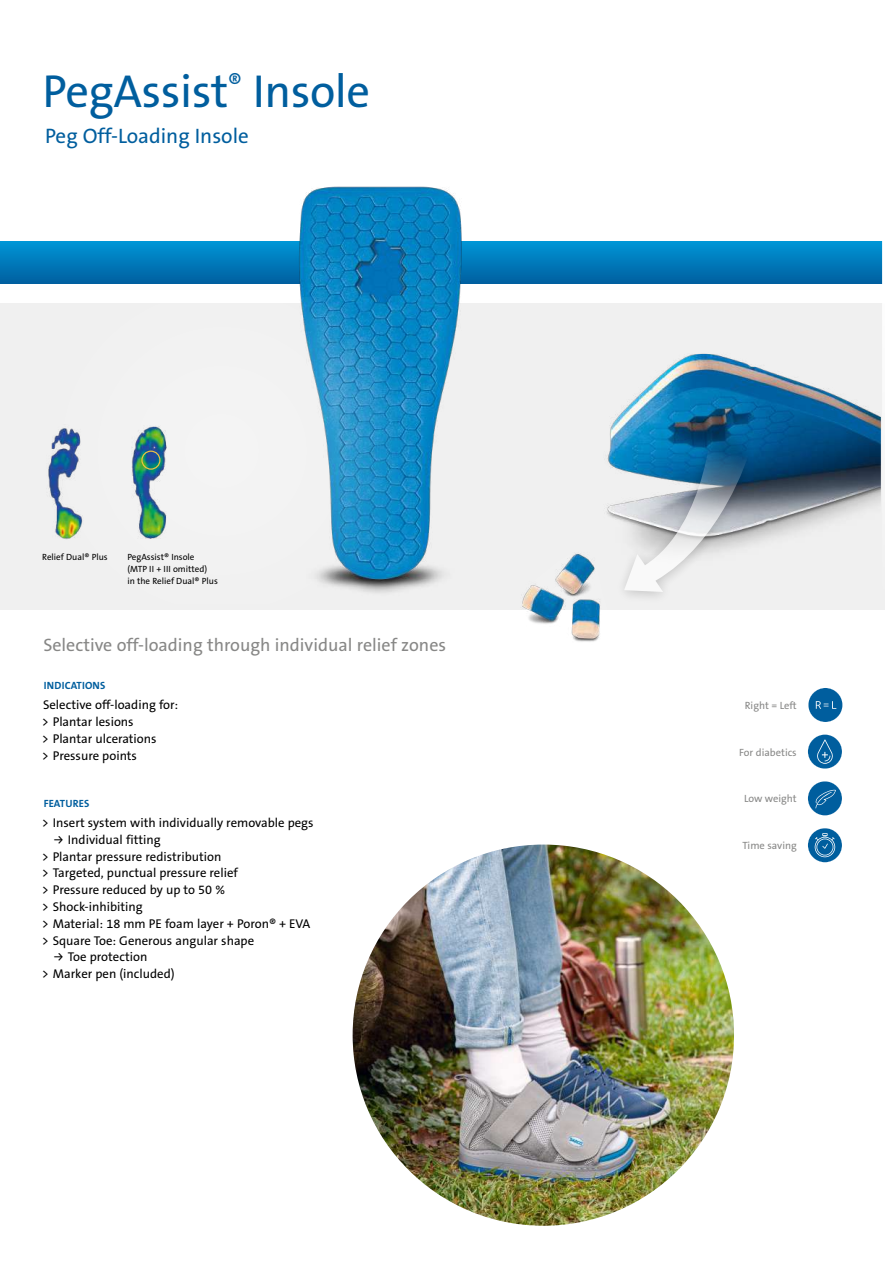
<style>
.page{position:relative;width:885px;height:1263px;background:#fff}
.page>*{position:absolute;margin:0;border:0;box-sizing:border-box;transform-origin:0 0}
.t1{font:46.5px "The Sans B Plus W5 Plain";letter-spacing:-.01em;color:#005e9e}
.t2{font:21px "The Sans B Plus W5 Plain";color:#005e9e}
.t3{font:18px "The Sans B Plus W5 Plain";color:#878786}
.t4{font:12.75px/16.8px "The Sans B Plus W5 Plain";color:#000}
.t5{font:10.5px "The Sans B Plus W5 Plain";color:#878786}
.t6{font:700 10.5px "The Sans B Plus W7";letter-spacing:.015em;color:#005e9e}
.t7{font:9px/12px "The Sans B Plus W5 Plain";color:#000}
.s1{font-family:"Fira Sans Condensed"}
</style>
<div class="page">
<div style="left:0;top:303px;width:884px;height:306px;background:#f0f0f0"></div>
<div style="left:0;top:241px;width:884px;height:43px;background:linear-gradient(to bottom,#0096d6,#005e9f)"></div>
<img style="left:283px;top:186px;width:195px;height:402px">
<div style="left:808px;top:688px;width:34px;height:34px;background:#005e9e;border-radius:50%"></div>
<svg style="left:815px;top:701px;width:21px;height:8px"></svg>
<div style="left:807px;top:735px;width:34px;height:34px;background:#005e9e;border-radius:50%"></div>
<svg style="left:817px;top:739px;width:16px;height:25px"></svg>
<div style="left:807px;top:781px;width:34px;height:34px;background:#005e9e;border-radius:50%"></div>
<svg style="left:815px;top:789px;width:20px;height:19px"></svg>
<svg style="left:807px;top:828px;width:34px;height:34px"></svg>
<svg style="left:814px;top:833px;width:21px;height:24px"></svg>
<svg style="left:166px;top:297px;width:246px;height:296px"></svg>
<img style="left:48px;top:428px;width:35px;height:111px">
<img style="left:132px;top:426px;width:34px;height:113px">
<div style="left:141px;top:451px;width:19px;height:19px;border:1px solid #f1c241;border-radius:50%"></div>
<img style="left:639px;top:353px;width:241px;height:177px">
<div style="left:487px;top:518px;width:150px;height:159px;background:#fff;opacity:.3"></div>
<img style="left:515px;top:546px;width:102px;height:99px">
<svg style="left:556px;top:395px;width:244px;height:228px"></svg>
<svg style="left:624px;top:413px;width:124px;height:179px"></svg>
<hr style="left:882px;top:0;width:2px;height:608px;background:#fff">
<img style="left:352px;top:844px;width:382px;height:382px;border-radius:191px">
<h1 class="t1" style="left:43px;top:61px;width:329px">PegAssist<sup>®</sup> Insole</h1>
<h2 class="t2" style="left:45px;top:123px;width:205px">Peg Off-Loading Insole</h2>
<p class="t7" style="left:42px;top:551px;width:67px">Relief Dual® Plus</p>
<p class="t7" style="left:127px;top:551px;width:92px">PegAssist® Insole<br>(MTP II + III omitted)<br>in the Relief Dual® Plus</p>
<h3 class="t3" style="left:43px;top:634px;width:404px">Selective off-loading through individual relief zones</h3>
<p class="t6" style="left:44px;top:679px;width:63px">INDICATIONS</p>
<p class="t4" style="left:42px;top:697px;width:138px">Selective off-loading for: &gt; Plantar lesions<br>&gt; Plantar ulcerations<br>&gt; Pressure points</p>
<p class="t6" style="left:44px;top:797px;width:47px">FEATURES</p>
<p class="t4" style="left:42px;top:814px;width:273px">&gt; Insert system with individually removable pegs</p>
<p class="t4" style="left:42px;top:831px;width:270px;text-indent:11px"><span class="s1">→</span> Individual fitting<br>&gt; Plantar pressure redistribution<br>&gt; Targeted, punctual pressure relief<br>&gt; Pressure reduced by up to 50 %<br>&gt; Shock-inhibiting<br>&gt; Material: 18 mm PE foam layer + Poron® + EVA &gt; Square Toe: Generous angular shape</p>
<p class="t4" style="left:42px;top:949px;width:134px;text-indent:11px"><span class="s1">→</span> Toe protection<br>&gt; Marker pen (included)</p>
<p class="t5" style="left:744px;top:698px;width:53px">Right = Left</p>
<p class="t5" style="left:739px;top:745px;width:59px">For diabetics</p>
<p class="t5" style="left:744px;top:792px;width:54px">Low weight</p>
<p class="t5" style="left:742px;top:839px;width:56px">Time saving</p>
</div>
